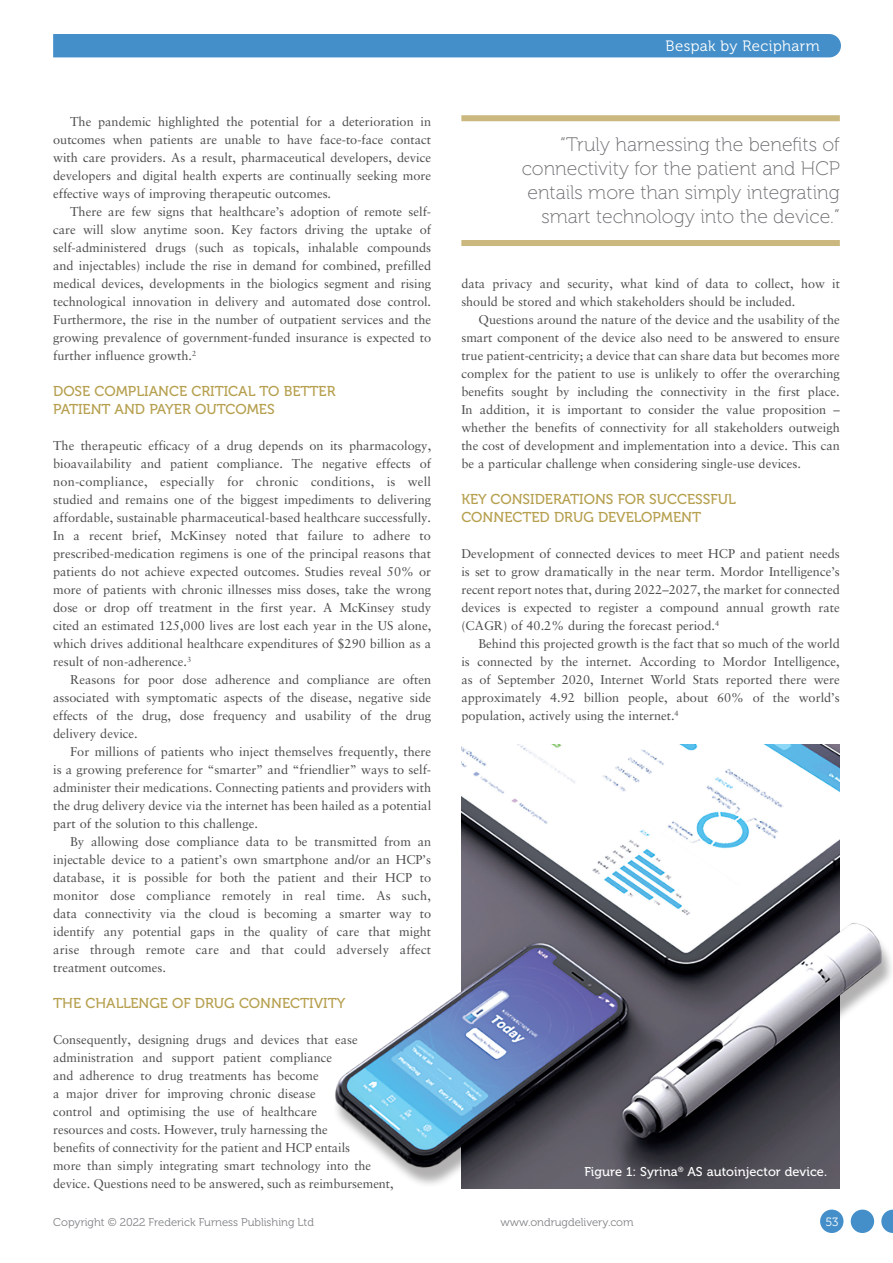
<style>
.page{position:relative;width:893px;height:1263px;background:#fff}
.page>*{position:absolute;margin:0;border:0;box-sizing:border-box;transform-origin:0 0}
.MF_pullquote{font:19.5px/24px "Museo 100";color:#6c6d70;text-align:right}
.t1{font:15px "Museo 300";letter-spacing:.025em;color:#fff}
.MF_Xhead{font:14.25px/18px "Museo 500";color:#b6a04f}
.MF_body{font:12.75px/18px "Sabon LT Std";color:#4b4c4d;text-align:justify}
.MF_body_no_indent{font:12.75px/18px "Sabon LT Std";color:#4b4c4d;text-align:justify}
.MF_Captions{font:12.75px "Museo 500";letter-spacing:.005em;color:#fff}
.t2{font:12px "Museo 300";color:#fff}
.t3{font:11.25px "Museo 300";color:#808285}
</style>
<div class="page">
<img style="left:335px;top:923px;width:557px;height:262px">
<div style="left:53px;top:34px;width:788px;height:23px;background:#448fc9"></div>
<div style="left:461px;top:115px;width:379px;height:6px;background:#cab87e"></div>
<div style="left:461px;top:240px;width:379px;height:6px;background:#cab87e"></div>
<img style="left:461px;top:744px;width:379px;height:444px">
<svg style="left:881px;top:1209px;width:12px;height:24px"></svg>
<div style="left:851px;top:1209px;width:23px;height:24px;background:#448fc9;border-radius:50%"></div>
<div style="left:820px;top:1209px;width:23px;height:24px;background:#448fc9;border-radius:50%"></div>
<p class="MF_body" style="left:53px;top:112px;width:380px;text-indent:17px">The pandemic highlighted the potential for a deterioration in outcomes when patients are unable to have face-to-face contact with care providers. As a result, pharmaceutical developers, device developers and digital health experts are continually seeking more effective ways of improving therapeutic outcomes.</p>
<p class="MF_body" style="left:53px;top:202px;width:380px;text-indent:17px">There are few signs that healthcare’s adoption of remote self&shy;care will slow anytime soon. Key factors driving the uptake of self-administered drugs (such as topicals, inhalable compounds and injectables) include the rise in demand for combined, prefilled medical devices, developments in the biologics segment and rising technological innovation in delivery and automated dose control.<br>Furthermore, the rise in the number of outpatient services and the growing prevalence of government-funded insurance is expected to further influence growth.<sup>2</sup></p>
<p class="MF_Xhead" style="left:53px;top:382px;width:284px">DOSE COMPLIANCE CRITICAL TO BETTER<br>PATIENT AND PAYER OUTCOMES</p>
<p class="MF_body_no_indent" style="left:53px;top:436px;width:380px">The therapeutic efficacy of a drug depends on its pharmacology, bioavailability and patient compliance. The negative effects of non-compliance, especially for chronic conditions, is well studied and remains one of the biggest impediments to delivering affordable, sustainable pharmaceutical-based healthcare successfully.<br>In a recent brief, McKinsey noted that failure to adhere to prescribed-medication regimens is one of the principal reasons that patients do not achieve expected outcomes. Studies reveal 50% or more of patients with chronic illnesses miss doses, take the wrong dose or drop off treatment in the first year. A McKinsey study cited an estimated 125,000 lives are lost each year in the US alone, which drives additional healthcare expenditures of $290 billion as a result of non-adherence.<sup>3</sup></p>
<p class="MF_body" style="left:53px;top:670px;width:380px;text-indent:17px">Reasons for poor dose adherence and compliance are often associated with symptomatic aspects of the disease, negative side effects of the drug, dose frequency and usability of the drug delivery device.</p>
<p class="MF_body" style="left:53px;top:742px;width:380px;text-indent:17px">For millions of patients who inject themselves frequently, there is a growing preference for “smarter” and “friendlier” ways to self&shy;administer their medications. Connecting patients and providers with the drug delivery device via the internet has been hailed as a potential part of the solution to this challenge.</p>
<p class="MF_body" style="left:53px;top:832px;width:380px;text-indent:17px">By allowing dose compliance data to be transmitted from an injectable device to a patient’s own smartphone and/or an HCP’s database, it is possible for both the patient and their HCP to monitor dose compliance remotely in real time. As such, data connectivity via the cloud is becoming a smarter way to identify any potential gaps in the quality of care that might arise through remote care and that could adversely affect treatment outcomes.</p>
<p class="MF_Xhead" style="left:53px;top:994px;width:294px">THE CHALLENGE OF DRUG CONNECTIVITY</p>
<p class="MF_body_no_indent" style="left:53px;top:1030px;width:342px;text-align:left">Consequently, designing drugs and devices that ease administration and support patient compliance<br>and adherence to drug treatments has become<br>a major driver for improving chronic disease<br>control and optimising the use of healthcare<br>resources and costs. However, truly harnessing the<br>benefits of connectivity for the patient and HCP entails<br>more than simply integrating smart technology into the device. Questions need to be answered, such as reimbursement,</p>
<p class="t1" style="left:666px;top:37px;width:156px">Bespak by Recipharm</p>
<p class="MF_pullquote" style="left:522px;top:133px;width:320px">“Truly harnessing the benefits of connectivity for the patient and HCP entails more than simply integrating smart technology into the device.”</p>
<p class="MF_body_no_indent" style="left:461px;top:274px;width:380px">data privacy and security, what kind of data to collect, how it should be stored and which stakeholders should be included.</p>
<p class="MF_body" style="left:461px;top:310px;width:380px;text-indent:17px">Questions around the nature of the device and the usability of the smart component of the device also need to be answered to ensure true patient-centricity; a device that can share data but becomes more complex for the patient to use is unlikely to offer the overarching benefits sought by including the connectivity in the first place.<br>In addition, it is important to consider the value proposition – whether the benefits of connectivity for all stakeholders outweigh the cost of development and implementation into a device. This can be a particular challenge when considering single-use devices.</p>
<p class="MF_Xhead" style="left:461px;top:490px;width:276px">KEY CONSIDERATIONS FOR SUCCESSFUL<br>CONNECTED DRUG DEVELOPMENT</p>
<p class="MF_body_no_indent" style="left:461px;top:544px;width:380px">Development of connected devices to meet HCP and patient needs is set to grow dramatically in the near term. Mordor Intelligence’s recent report notes that, during 2022–2027, the market for connected devices is expected to register a compound annual growth rate (CAGR) of 40.2% during the forecast period.<sup>4</sup></p>
<p class="MF_body" style="left:461px;top:634px;width:380px;text-indent:17px">Behind this projected growth is the fact that so much of the world is connected by the internet. According to Mordor Intelligence, as of September 2020, Internet World Stats reported there were approximately 4.92 billion people, about 60% of the world’s population, actively using the internet.<sup>4</sup></p>
<p class="MF_Captions" style="left:584px;top:1164px;width:244px">Figure 1: Syrina<sup>®</sup> AS autoinjector device.</p>
<p class="t3" style="left:53px;top:1216px;width:262px">Copyright © 2022 Frederick Furness Publishing Ltd</p>
<p class="t3" style="left:500px;top:1216px;width:135px">www.ondrugdelivery.com</p>
<p class="t2" style="left:825px;top:1215px;width:15px">53</p>
</div>
